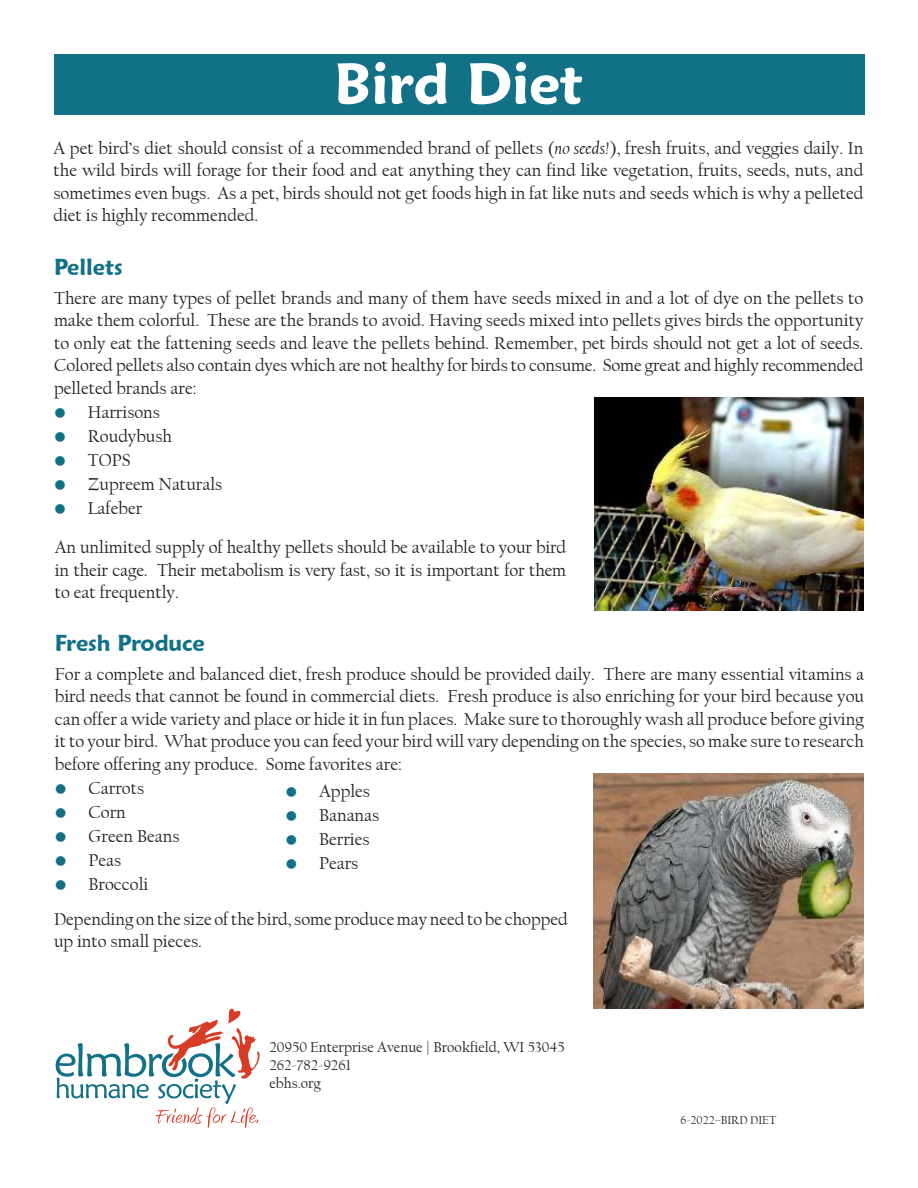
<style>
.page{position:relative;width:918px;height:1188px;background:#fff}
.page>*{position:absolute;margin:0;border:0;box-sizing:border-box;transform-origin:0 0}
.t1{font:600 57px "Maiandra GD";color:#fff}
.t2{font:600 22.5px "Maiandra GD";color:#137187}
.t3{font:18px/22.5px "Californian FB";color:#231f20;text-align:justify}
.t4{font:15px/18px "Californian FB";color:#231f20}
.t5{font:12px "Californian FB";color:#231f20}
.s1{font-style:italic}
.s2{color:#137187}
</style>
<div class="page">
<svg style="left:56px;top:1009px;width:204px;height:120px"></svg>
<div style="left:54px;top:54px;width:810px;height:60px;background:#137187"></div>
<img style="left:594px;top:397px;width:269px;height:213px">
<img style="left:593px;top:774px;width:271px;height:235px">
<h1 class="t1" style="left:334px;top:62px;width:250px">Bird Diet</h1>
<p class="t3" style="left:53px;top:138px;width:811px">A pet bird’s diet should consist of a recommended brand of pellets (<span class="s1">no seeds!</span>), fresh fruits, and veggies daily. In the wild birds will forage for their food and eat anything they can find like vegetation, fruits, seeds, nuts, and sometimes even bugs. As a pet, birds should not get foods high in fat like nuts and seeds which is why a pelleted diet is highly recommended.</p>
<p class="t2" style="left:54px;top:258px;width:70px">Pellets</p>
<p class="t3" style="left:54px;top:288px;width:811px">There are many types of pellet brands and many of them have seeds mixed in and a lot of dye on the pellets to make them colorful. These are the brands to avoid. Having seeds mixed into pellets gives birds the opportunity to only eat the fattening seeds and leave the pellets behind. Remember, pet birds should not get a lot of seeds.<br>Colored pellets also contain dyes which are not healthy for birds to consume. Some great and highly recommended pelleted brands are:</p>
<p class="t3" style="left:54px;top:402px;width:108px"><span class="s2">•</span> Harrisons</p>
<p class="t3" style="left:54px;top:426px;width:120px"><span class="s2">•</span> Roudybush</p>
<p class="t3" style="left:54px;top:450px;width:78px"><span class="s2">•</span> TOPS</p>
<p class="t3" style="left:54px;top:474px;width:170px"><span class="s2">•</span> Zupreem Naturals</p>
<p class="t3" style="left:54px;top:498px;width:90px"><span class="s2">•</span> Lafeber</p>
<p class="t3" style="left:55px;top:538px;width:513px">An unlimited supply of healthy pellets should be available to your bird in their cage. Their metabolism is very fast, so it is important for them to eat frequently.</p>
<p class="t2" style="left:55px;top:634px;width:151px">Fresh Produce</p>
<p class="t3" style="left:55px;top:664px;width:811px">For a complete and balanced diet, fresh produce should be provided daily. There are many essential vitamins a bird needs that cannot be found in commercial diets. Fresh produce is also enriching for your bird because you can offer a wide variety and place or hide it in fun places. Make sure to thoroughly wash all produce before giving it to your bird. What produce you can feed your bird will vary depending on the species, so make sure to research before offering any produce. Some favorites are:</p>
<p class="t3" style="left:55px;top:778px;width:91px"><span class="s2">•</span> Carrots</p>
<p class="t3" style="left:55px;top:802px;width:73px"><span class="s2">•</span> Corn</p>
<p class="t3" style="left:55px;top:826px;width:126px"><span class="s2">•</span> Green Beans</p>
<p class="t3" style="left:55px;top:850px;width:68px"><span class="s2">•</span> Peas</p>
<p class="t3" style="left:55px;top:874px;width:95px"><span class="s2">•</span> Broccoli</p>
<p class="t3" style="left:285px;top:781px;width:86px"><span class="s2">•</span> Apples</p>
<p class="t3" style="left:285px;top:805px;width:95px"><span class="s2">•</span> Bananas</p>
<p class="t3" style="left:285px;top:829px;width:86px"><span class="s2">•</span> Berries</p>
<p class="t3" style="left:285px;top:853px;width:75px"><span class="s2">•</span> Pears</p>
<p class="t3" style="left:54px;top:909px;width:515px">Depending on the size of the bird, some produce may need to be chopped up into small pieces.</p>
<p class="t4" style="left:269px;top:1039px;width:297px">20950 Enterprise Avenue | Brookfield, WI 53045<br>262-782-9261<br>ebhs.org</p>
<p class="t5" style="left:681px;top:1113px;width:97px">6-2022– BIRD DIET</p>
</div>
